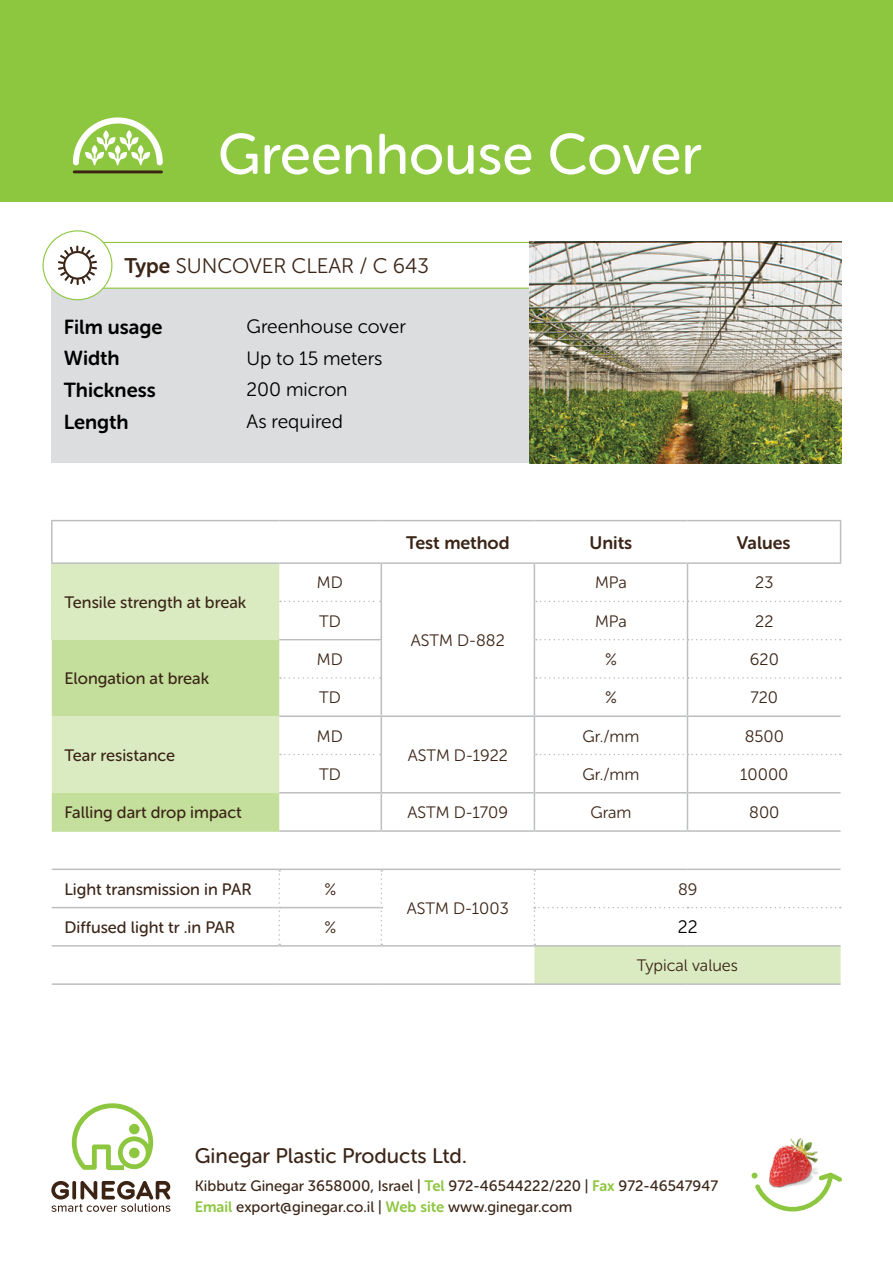
<style>
.page{position:relative;width:893px;height:1263px;background:#fff}
.page>*{position:absolute;margin:0;border:0;box-sizing:border-box;transform-origin:0 0}
.t1{font:56.85px "Museo Sans Rounded 500";color:#fff}
.t2{font:21px "Museo Sans Rounded 500";color:#3b2517}
.t3{font:21px "Museo Sans Rounded 300";color:#3b2517}
.t4{font:20.25px/31.7px "Museo Sans Rounded 700";color:#000}
.t5{font:19.35px/31.7px "Museo Sans Rounded 300";color:#000}
.t6{font:18px "Museo Sans Rounded 700";color:#3b2517}
.t7{font:18px "Museo Sans Rounded 300";color:#000}
.t8{font:16.5px "Museo Sans Rounded 500";color:#3b2517}
.t9{font:16.5px "Museo Sans Rounded 300";color:#3b2517}
.t10{font:15px/21px "Museo Sans Rounded 500";color:#3b2517}
.s1{font-family:"Museo Sans Rounded 700"}
.s2{font-family:"Museo Sans Rounded 700";color:#8dc63f}
</style>
<div class="page">
<img style="left:751px;top:1138px;width:67px;height:39px">
<svg style="left:752px;top:1172px;width:90px;height:39px"></svg>
<svg style="left:72px;top:1103px;width:81px;height:67px"></svg>
<svg style="left:51px;top:1181px;width:119px;height:31px"></svg>
<div style="left:51px;top:265px;width:486px;height:198px;background:#dcddde"></div>
<div style="left:80px;top:242px;width:589px;height:47px;background:#fff;border:1px solid #8dc63f"></div>
<div style="left:0;top:0;width:893px;height:201px;background:#8dc63f"></div>
<svg style="left:72px;top:117px;width:91px;height:49px"></svg>
<hr style="left:74px;top:170px;width:87px;height:3px;background:#3c2415">
<img style="left:530px;top:242px;width:312px;height:221px">
<div style="left:43px;top:231px;width:69px;height:69px;background:#fff;border-radius:50%"></div>
<div style="left:43px;top:230px;width:69px;height:70px;border:1px solid #8dc63f;border-radius:50%"></div>
<svg style="left:58px;top:246px;width:39px;height:39px"></svg>
<svg style="left:52px;top:564px;width:789px;height:419px"></svg>
<hr style="left:279px;top:639px;width:103px;height:1px;background:#bcbec0">
<hr style="left:381px;top:564px;width:1px;height:37px;background:#bcbec0">
<hr style="left:381px;top:601px;width:1px;height:38px;background:#bcbec0">
<hr style="left:381px;top:640px;width:1px;height:38px;background:#bcbec0">
<hr style="left:381px;top:678px;width:1px;height:37px;background:#bcbec0">
<hr style="left:381px;top:717px;width:1px;height:37px;background:#bcbec0">
<hr style="left:381px;top:754px;width:1px;height:38px;background:#bcbec0">
<hr style="left:381px;top:793px;width:1px;height:37px;background:#bcbec0">
<hr style="left:381px;top:792px;width:153px;height:1px;background:#bcbec0">
<hr style="left:535px;top:792px;width:152px;height:1px;background:#bcbec0">
<hr style="left:688px;top:792px;width:153px;height:1px;background:#bcbec0">
<hr style="left:381px;top:715px;width:153px;height:2px;background:#bcbec0">
<hr style="left:534px;top:715px;width:153px;height:2px;background:#bcbec0">
<hr style="left:687px;top:715px;width:154px;height:2px;background:#bcbec0">
<hr style="left:534px;top:564px;width:1px;height:37px;background:#bcbec0">
<hr style="left:534px;top:601px;width:1px;height:39px;background:#bcbec0">
<hr style="left:534px;top:640px;width:1px;height:38px;background:#bcbec0">
<hr style="left:534px;top:678px;width:1px;height:37px;background:#bcbec0">
<hr style="left:534px;top:717px;width:1px;height:37px;background:#bcbec0">
<hr style="left:534px;top:754px;width:1px;height:39px;background:#bcbec0">
<hr style="left:534px;top:793px;width:1px;height:37px;background:#bcbec0">
<hr style="left:687px;top:564px;width:1px;height:37px;background:#bcbec0">
<hr style="left:687px;top:602px;width:1px;height:37px;background:#bcbec0">
<hr style="left:687px;top:640px;width:1px;height:37px;background:#bcbec0">
<hr style="left:687px;top:679px;width:1px;height:36px;background:#bcbec0">
<hr style="left:687px;top:717px;width:1px;height:37px;background:#bcbec0">
<hr style="left:687px;top:755px;width:1px;height:38px;background:#bcbec0">
<hr style="left:687px;top:793px;width:1px;height:37px;background:#bcbec0">
<hr style="left:279px;top:830px;width:102px;height:2px;background:#bcbec0">
<hr style="left:381px;top:830px;width:153px;height:2px;background:#bcbec0">
<hr style="left:534px;top:830px;width:153px;height:2px;background:#bcbec0">
<hr style="left:687px;top:830px;width:154px;height:2px;background:#bcbec0">
<hr style="left:51px;top:564px;width:2px;height:37px;background:#daebc1">
<hr style="left:51px;top:601px;width:2px;height:39px;background:#daebc1">
<svg style="left:280px;top:601px;width:101px;height:1px"></svg>
<svg style="left:52px;top:640px;width:329px;height:191px"></svg>
<svg style="left:536px;top:601px;width:305px;height:1px"></svg>
<svg style="left:536px;top:639px;width:305px;height:1px"></svg>
<svg style="left:536px;top:677px;width:305px;height:2px"></svg>
<svg style="left:536px;top:754px;width:305px;height:1px"></svg>
<hr style="left:52px;top:830px;width:227px;height:2px;background:#c4df9b">
<hr style="left:51px;top:520px;width:228px;height:1px;background:#bcbec0">
<hr style="left:279px;top:520px;width:102px;height:1px;background:#bcbec0">
<hr style="left:381px;top:520px;width:153px;height:1px;background:#bcbec0">
<hr style="left:534px;top:520px;width:153px;height:1px;background:#bcbec0">
<hr style="left:687px;top:520px;width:154px;height:1px;background:#bcbec0">
<hr style="left:840px;top:521px;width:1px;height:41px;background:#bcbec0">
<hr style="left:51px;top:562px;width:228px;height:2px;background:#bcbec0">
<hr style="left:279px;top:562px;width:102px;height:2px;background:#bcbec0">
<hr style="left:381px;top:562px;width:153px;height:2px;background:#bcbec0">
<hr style="left:534px;top:562px;width:153px;height:2px;background:#bcbec0">
<hr style="left:687px;top:562px;width:154px;height:2px;background:#bcbec0">
<hr style="left:51px;top:521px;width:2px;height:41px;background:#bcbec0">
<hr style="left:52px;top:868px;width:227px;height:2px;background:#bcbec0">
<hr style="left:279px;top:868px;width:102px;height:2px;background:#bcbec0">
<hr style="left:381px;top:868px;width:153px;height:2px;background:#bcbec0">
<hr style="left:52px;top:907px;width:227px;height:1px;background:#bcbec0">
<hr style="left:280px;top:907px;width:101px;height:1px;background:#bcbec0">
<hr style="left:52px;top:945px;width:227px;height:2px;background:#bcbec0">
<hr style="left:279px;top:945px;width:102px;height:2px;background:#bcbec0">
<hr style="left:381px;top:945px;width:153px;height:2px;background:#bcbec0">
<hr style="left:534px;top:945px;width:153px;height:2px;background:#bcbec0">
<hr style="left:687px;top:945px;width:154px;height:2px;background:#bcbec0">
<hr style="left:534px;top:983px;width:153px;height:2px;background:#bcbec0">
<hr style="left:687px;top:983px;width:154px;height:2px;background:#bcbec0">
<hr style="left:52px;top:983px;width:227px;height:2px;background:#bcbec0">
<hr style="left:279px;top:983px;width:102px;height:2px;background:#bcbec0">
<hr style="left:381px;top:983px;width:153px;height:2px;background:#bcbec0">
<svg style="left:381px;top:870px;width:1px;height:75px"></svg>
<svg style="left:279px;top:870px;width:1px;height:75px"></svg>
<hr style="left:534px;top:868px;width:153px;height:2px;background:#bcbec0">
<hr style="left:687px;top:868px;width:154px;height:2px;background:#bcbec0">
<svg style="left:534px;top:870px;width:307px;height:75px"></svg>
<h1 class="t1" style="left:218px;top:123px;width:485px">Greenhouse Cover</h1>
<p class="t3" style="left:124px;top:254px;width:306px"><span class="s1">Type</span> SUNCOVER CLEAR C/ 643</p>
<p class="t4" style="left:64px;top:311px;width:100px">Film usage<br>Width<br>Thickness<br>Length</p>
<p class="t5" style="left:247px;top:311px;width:161px">Greenhouse cover<br>Up to 15 meters<br>200 micron<br>As required</p>
<p class="t8" style="left:65px;top:593px;width:183px">Tensile strength at break</p>
<p class="t8" style="left:65px;top:669px;width:146px">Elongation at break</p>
<p class="t8" style="left:65px;top:746px;width:112px">Tear resistance</p>
<p class="t8" style="left:65px;top:803px;width:179px">Falling dart drop impact</p>
<p class="t8" style="left:65px;top:880px;width:189px">Light transmission in PAR</p>
<p class="t8" style="left:65px;top:918px;width:172px">Diffused light tr i n. PAR</p>
<p class="t9" style="left:317px;top:574px;width:27px">MD</p>
<p class="t9" style="left:319px;top:612px;width:23px">TD</p>
<p class="t9" style="left:317px;top:650px;width:27px">MD</p>
<p class="t9" style="left:319px;top:689px;width:23px">TD</p>
<p class="t9" style="left:317px;top:727px;width:27px">MD</p>
<p class="t9" style="left:319px;top:765px;width:23px">TD</p>
<p class="t9" style="left:324px;top:880px;width:13px">%</p>
<p class="t9" style="left:324px;top:918px;width:13px">%</p>
<p class="t6" style="left:406px;top:532px;width:105px">Test method</p>
<p class="t9" style="left:411px;top:631px;width:95px">ASTM D-882</p>
<p class="t9" style="left:408px;top:746px;width:102px">ASTM D-1922</p>
<p class="t9" style="left:408px;top:803px;width:102px">ASTM D-1709</p>
<p class="t9" style="left:407px;top:899px;width:103px">ASTM D-1003</p>
<p class="t6" style="left:590px;top:532px;width:44px">Units</p>
<p class="t6" style="left:737px;top:532px;width:55px">Values</p>
<p class="t9" style="left:595px;top:574px;width:33px">MPa</p>
<p class="t9" style="left:755px;top:574px;width:20px">23</p>
<p class="t9" style="left:595px;top:612px;width:33px">MPa</p>
<p class="t9" style="left:755px;top:612px;width:20px">22</p>
<p class="t9" style="left:605px;top:650px;width:13px">%</p>
<p class="t9" style="left:750px;top:650px;width:30px">620</p>
<p class="t9" style="left:605px;top:689px;width:13px">%</p>
<p class="t9" style="left:751px;top:689px;width:29px">720</p>
<p class="t9" style="left:582px;top:727px;width:58px">Gr./mm</p>
<p class="t9" style="left:745px;top:727px;width:41px">8500</p>
<p class="t9" style="left:582px;top:765px;width:58px">Gr./mm</p>
<p class="t9" style="left:740px;top:765px;width:50px">10000</p>
<p class="t9" style="left:590px;top:803px;width:43px">Gram</p>
<p class="t9" style="left:749px;top:803px;width:32px">800</p>
<p class="t9" style="left:678px;top:880px;width:21px">89</p>
<p class="t7" style="left:678px;top:917px;width:21px">22</p>
<p class="t9" style="left:637px;top:957px;width:103px">Typical values</p>
<p class="t2" style="left:195px;top:1144px;width:273px">Ginegar Plastic Products Ltd.</p>
<p class="t10" style="left:195px;top:1175px;width:525px">Kibbutz Ginegar 3658000, Israel | <span class="s2">Tel</span> 972-46544222/220 | <span class="s2">Fax</span> 972-46547947<br><span class="s2">Email</span> export@ginegar.co i l. | <span class="s2">Web site</span> www.ginegar.com</p>
</div>
